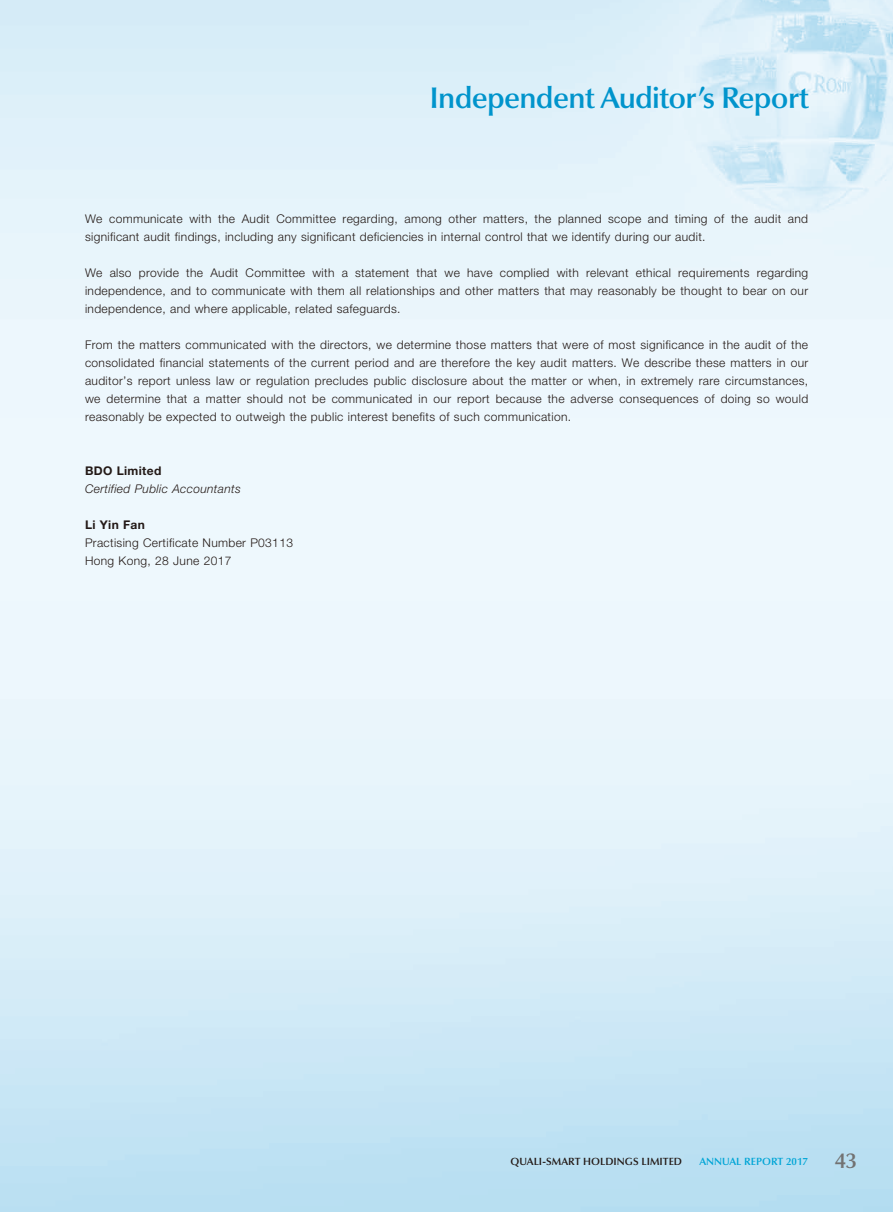
<style>
.page{position:relative;width:893px;height:1212px;background:#fff}
.page>*{position:absolute;margin:0;border:0;box-sizing:border-box;transform-origin:0 0}
.t1{font:600 30px "Optima LT Std";letter-spacing:-.025em;color:#0094cc}
.t2{font:300 12px/18px "Helvetica Neue LT Std";letter-spacing:.03em;color:#231916}
.t3{font:italic 300 12px "Helvetica Neue LT Std";letter-spacing:.03em;color:#231916}
.t4{font:700 12px "Helvetica Neue LT Std";letter-spacing:.03em;color:#231916}
.t5{font:600 10.5px "Optima LT Std";color:#231916}
.t6{font:600 10.5px "Optima LT Std";color:#00a5d6}
.s1{font-size:21.75px;color:#727272}
</style>
<div class="page">
<h1 class="t1" style="left:429px;top:80px;width:381px">Independent Auditor’s Report</h1>
<p class="t2" style="left:85px;top:209px;width:725px">We communicate with the Audit Committee regarding, among other matters, the planned scope and timing of the audit and significant audit findings, including any significant deficiencies in internal control that we identify during our audit.</p>
<p class="t2" style="left:85px;top:263px;width:725px;text-align:justify">We also provide the Audit Committee with a statement that we have complied with relevant ethical requirements regarding independence, and to communicate with them all relationships and other matters that may reasonably be thought to bear on our independence, and where applicable, related safeguards.</p>
<p class="t2" style="left:85px;top:335px;width:725px;text-align:justify">From the matters communicated with the directors, we determine those matters that were of most significance in the audit of the consolidated financial statements of the current period and are therefore the key audit matters. We describe these matters in our auditor’s report unless law or regulation precludes public disclosure about the matter or when, in extremely rare circumstances, we determine that a matter should not be communicated in our report because the adverse consequences of doing so would reasonably be expected to outweigh the public interest benefits of such communication.</p>
<p class="t4" style="left:85px;top:463px;width:78px">BDO Limited</p>
<p class="t3" style="left:85px;top:481px;width:157px">Certified Public Accountants</p>
<p class="t4" style="left:85px;top:517px;width:61px">Li Yin Fan</p>
<p class="t2" style="left:85px;top:533px;width:209px">Practising Certificate Number P03113<br>Hong Kong, 28 June 2017</p>
<p class="t5" style="left:511px;top:1155px;width:173px">QUALI-SMART HOLDINGS LIMITED</p>
<p class="t6" style="left:699px;top:1155px;width:159px">ANNUAL REPORT 2017 <span class="s1">43</span></p>
</div>
